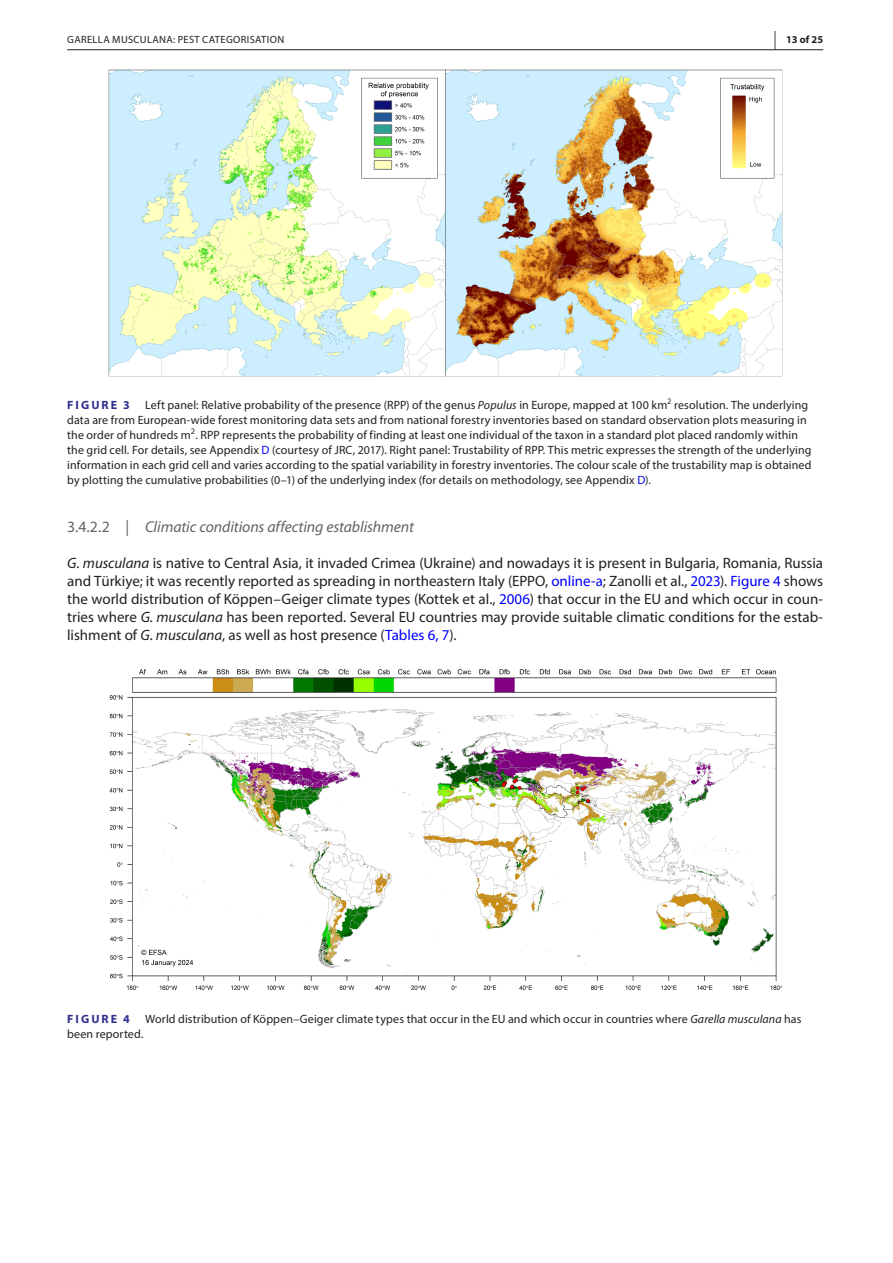
<style>
.page{position:relative;width:893px;height:1263px;background:#fff}
.page>*{position:absolute;margin:0;border:0;box-sizing:border-box;transform-origin:0 0}
.t1{font:italic 15.75px "Myriad Pro";letter-spacing:-.005em;color:#636366}
.t2{font:15px/18px "Myriad Pro";color:#231f20;text-align:justify}
.t3{font:12px/15px "Myriad Pro";letter-spacing:.01em;color:#231f20}
.t4{font:700 12px "Myriad Pro";letter-spacing:.175em;color:#2e2e8d}
.t5{font:10.5px "Myriad Pro";letter-spacing:.03em;color:#231f20}
.t6{font:700 10.5px "Myriad Pro";color:#231f20}
.s1{font-size:18.6px}
.s2{font-style:italic}
.s3{color:#00f}
.s4{font-style:normal}
</style>
<div class="page">
<hr style="left:67px;top:49px;width:756px;height:1px;background:#231f20">
<img style="left:109px;top:669px;width:673px;height:321px">
<img style="left:108px;top:69px;width:675px;height:308px">
<p class="t5" style="left:67px;top:33px;width:218px">GARELLA MUSCULANA: PEST CATEGORISATION</p>
<p class="t6" style="left:774px;top:32px;width:51px"><span class="s1">|</span> 13 of 25</p>
<p class="t3" style="left:67px;top:397px;width:746px;text-indent:78px">Left panel: Relative probability of the presence (RPP) of the genus <span class="s2">Populus</span> in Europe, mapped at 100 km<sup>2</sup> resolution. The underlying data are from European-wide forest monitoring data sets and from national forestry inventories based on standard observation plots measuring in the order of hundreds m<sup>2</sup>. RPP represents the probability of finding at least one individual of the taxon in a standard plot placed randomly within the grid cell. For details, see Appendix <span class="s3">D</span> (courtesy of JRC, 2017). Right panel: Trustability of RPP. This metric expresses the strength of the underlying information in each grid cell and varies according to the spatial variability in forestry inventories. The colour scale of the trustability map is obtained by plotting the cumulative probabilities (0–1) of the underlying index (for details on methodology, see Appendix <span class="s3">D</span>).</p>
<p class="t4" style="left:67px;top:397px;width:64px">FIGURE 3</p>
<h1 class="t1" style="left:67px;top:517px;width:348px"><span class="s4">3.4.2.2 |</span> Climatic conditions affecting establishment</h1>
<p class="t2" style="left:67px;top:554px;width:758px"><span class="s2">G. musculana</span> is native to Central Asia, it invaded Crimea (Ukraine) and nowadays it is present in Bulgaria, Romania, Russia and Türkiye; it was recently reported as spreading in northeastern Italy (EPPO, <span class="s3">online-a</span>; Zanolli et al., <span class="s3">2023</span>). <span class="s3">Figure 4</span> shows the world distribution of Köppen–Geiger climate types (Kottek et al., <span class="s3">2006</span>) that occur in the EU and which occur in coun&shy;tries where <span class="s2">G. musculana</span> has been reported. Several EU countries may provide suitable climatic conditions for the estab&shy;lishment of <span class="s2">G. musculana</span>, as well as host presence (<span class="s3">Tables 6, 7</span>).</p>
<p class="t4" style="left:67px;top:1011px;width:64px">FIGURE 4</p>
<p class="t3" style="left:145px;top:1011px;width:658px">World distribution of Köppen–Geiger climate types that occur in the EU and which occur in countries where <span class="s2">Garella musculana</span> has</p>
<p class="t3" style="left:67px;top:1026px;width:78px">been reported.</p>
</div>
